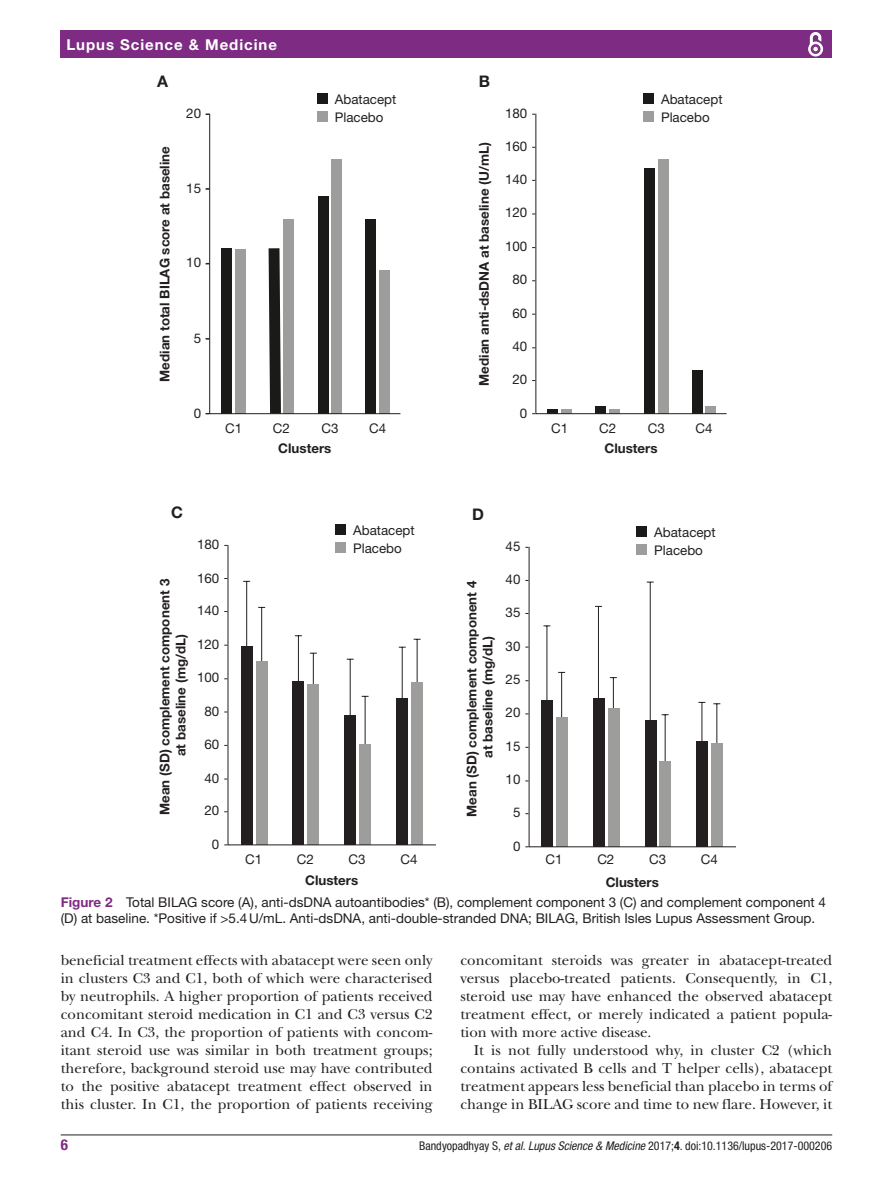
<style>
.page{position:relative;width:893px;height:1191px;background:#fff}
.page>*{position:absolute;margin:0;border:0;box-sizing:border-box;transform-origin:0 0}
.t1{font:700 16.05px "Helvetica Neue";color:#231f20}
.t2{font:15px/18px "New Baskerville";color:#231f20;text-align:justify}
.t3{font:700 15px "Helvetica Neue LT Std";letter-spacing:.065em;color:#fff}
.t4{font:700 condensed 15px "Helvetica Neue LT Std";color:#7d2b83}
.t5{font:13.5px/16.2px "Helvetica Neue LT Std";color:#231f20}
.t6{font:700 13.35px/16px "Helvetica Neue";color:#231f20;text-align:center}
.t7{font:13.35px/18.6px "Helvetica Neue";color:#231f20}
.t8{font:condensed 12px "Helvetica Neue LT Std";color:#231f20}
.s1{font-weight:700;color:#7d2b83}
.s2{font-style:italic}
.s3{font-weight:700}
</style>
<div class="page">
<hr style="left:61px;top:1134px;width:771px;height:1px;background:#231f20">
<div style="left:61px;top:31px;width:771px;height:27px;background:#7d2b83"></div>
<svg style="left:808px;top:32px;width:15px;height:25px"></svg>
<div style="left:812px;top:45px;width:7px;height:8px;border:1px solid #7d2b83;border-radius:50%"></div>
<svg style="left:209px;top:114px;width:192px;height:300px"></svg>
<div style="left:643px;top:93px;width:11px;height:10px;background:#1a1a18"></div>
<div style="left:643px;top:111px;width:11px;height:10px;background:#9d9d9c"></div>
<div style="left:317px;top:93px;width:11px;height:10px;background:#1a1a18"></div>
<div style="left:317px;top:111px;width:11px;height:10px;background:#9d9d9c"></div>
<svg style="left:535px;top:114px;width:192px;height:300px"></svg>
<div style="left:335px;top:524px;width:11px;height:10px;background:#1a1a18"></div>
<div style="left:335px;top:542px;width:11px;height:10px;background:#9d9d9c"></div>
<div style="left:636px;top:526px;width:11px;height:10px;background:#1a1a18"></div>
<div style="left:636px;top:544px;width:11px;height:10px;background:#9d9d9c"></div>
<svg style="left:227px;top:545px;width:209px;height:300px"></svg>
<svg style="left:528px;top:546px;width:208px;height:301px"></svg>
<p class="t3" style="left:66px;top:35px;width:212px">Lupus Science &amp; Medicine</p>
<p class="t1" style="left:157px;top:71px;width:12px">A</p>
<p class="t1" style="left:479px;top:71px;width:13px">B</p>
<p class="t6" style="left:157px;top:382px;width:237px;rotate:-90deg">Median total BILAG score at baseline</p>
<p class="t7" style="left:186px;top:104px;width:16px">20</p>
<p class="t7" style="left:186px;top:179px;width:16px">15</p>
<p class="t7" style="left:186px;top:253px;width:16px">10</p>
<p class="t7" style="left:194px;top:329px;width:9px">5</p>
<p class="t7" style="left:194px;top:403px;width:9px">0</p>
<p class="t7" style="left:335px;top:89px;width:63px">Abatacept<br>Placebo</p>
<p class="t7" style="left:225px;top:419px;width:19px">C1</p>
<p class="t7" style="left:273px;top:419px;width:19px">C2</p>
<p class="t7" style="left:322px;top:419px;width:19px">C3</p>
<p class="t7" style="left:369px;top:419px;width:19px">C4</p>
<p class="t6" style="left:278px;top:440px;width:55px">Clusters</p>
<p class="t6" style="left:476px;top:385px;width:245px;rotate:-90deg">Median anti-dsDNA at baseline (U/mL)</p>
<p class="t7" style="left:505px;top:104px;width:24px">180</p>
<p class="t7" style="left:505px;top:137px;width:24px">160</p>
<p class="t7" style="left:505px;top:170px;width:24px">140</p>
<p class="t7" style="left:505px;top:203px;width:24px">120</p>
<p class="t7" style="left:505px;top:237px;width:24px">100</p>
<p class="t7" style="left:512px;top:270px;width:16px">80</p>
<p class="t7" style="left:512px;top:303px;width:16px">60</p>
<p class="t7" style="left:512px;top:337px;width:16px">40</p>
<p class="t7" style="left:512px;top:370px;width:16px">20</p>
<p class="t7" style="left:520px;top:403px;width:9px">0</p>
<p class="t7" style="left:661px;top:89px;width:63px">Abatacept<br>Placebo</p>
<p class="t7" style="left:551px;top:419px;width:19px">C1</p>
<p class="t7" style="left:599px;top:419px;width:19px">C2</p>
<p class="t7" style="left:648px;top:419px;width:19px">C3</p>
<p class="t7" style="left:695px;top:419px;width:19px">C4</p>
<p class="t6" style="left:604px;top:440px;width:55px">Clusters</p>
<p class="t1" style="left:171px;top:502px;width:13px">C</p>
<p class="t6" style="left:157px;top:815px;width:237px;rotate:-90deg">Mean (SD) complement component 3 at baseline (mg/dL)</p>
<p class="t7" style="left:197px;top:535px;width:24px">180</p>
<p class="t7" style="left:197px;top:568px;width:24px">160</p>
<p class="t7" style="left:197px;top:601px;width:24px">140</p>
<p class="t7" style="left:197px;top:634px;width:24px">120</p>
<p class="t7" style="left:197px;top:668px;width:24px">100</p>
<p class="t7" style="left:205px;top:701px;width:16px">80</p>
<p class="t7" style="left:205px;top:734px;width:16px">60</p>
<p class="t7" style="left:205px;top:768px;width:16px">40</p>
<p class="t7" style="left:205px;top:801px;width:16px">20</p>
<p class="t7" style="left:212px;top:834px;width:9px">0</p>
<p class="t7" style="left:353px;top:520px;width:63px">Abatacept<br>Placebo</p>
<p class="t7" style="left:245px;top:850px;width:19px">C1</p>
<p class="t7" style="left:297px;top:850px;width:19px">C2</p>
<p class="t7" style="left:349px;top:850px;width:19px">C3</p>
<p class="t7" style="left:401px;top:850px;width:19px">C4</p>
<p class="t6" style="left:305px;top:871px;width:55px">Clusters</p>
<p class="t1" style="left:472px;top:504px;width:13px">D</p>
<p class="t6" style="left:463px;top:817px;width:237px;rotate:-90deg">Mean (SD) complement component 4 at baseline (mg/dL)</p>
<p class="t7" style="left:506px;top:537px;width:16px">45</p>
<p class="t7" style="left:506px;top:570px;width:16px">40</p>
<p class="t7" style="left:506px;top:603px;width:16px">35</p>
<p class="t7" style="left:506px;top:636px;width:16px">30</p>
<p class="t7" style="left:506px;top:670px;width:16px">25</p>
<p class="t7" style="left:506px;top:703px;width:16px">20</p>
<p class="t7" style="left:506px;top:736px;width:16px">15</p>
<p class="t7" style="left:506px;top:770px;width:16px">10</p>
<p class="t7" style="left:513px;top:803px;width:9px">5</p>
<p class="t7" style="left:513px;top:836px;width:9px">0</p>
<p class="t7" style="left:654px;top:522px;width:63px">Abatacept<br>Placebo</p>
<p class="t7" style="left:545px;top:850px;width:19px">C1</p>
<p class="t7" style="left:597px;top:850px;width:19px">C2</p>
<p class="t7" style="left:649px;top:850px;width:19px">C3</p>
<p class="t7" style="left:701px;top:850px;width:19px">C4</p>
<p class="t6" style="left:606px;top:873px;width:55px">Clusters</p>
<p class="t5" style="left:61px;top:894px;width:767px"><span class="s1">Figure 2</span> Total BILAG score (A), anti-dsDNA autoantibodies* (B), complement component 3 (C) and complement component 4 (D) at baseline. *Positive if &gt;5.4U/mL. Anti-dsDNA, anti-double-stranded DNA; BILAG, British Isles Lupus Assessment Group.</p>
<p class="t2" style="left:61px;top:951px;width:373px">beneficial treatment effects with abatacept were seen only in clusters C3 and C1, both of which were characterised by neutrophils. A higher proportion of patients received concomitant steroid medication in C1 and C3 versus C2 and C4. In C3, the proportion of patients with concom&shy;itant steroid use was similar in both treatment groups; therefore, background steroid use may have contributed to the positive abatacept treatment effect observed in this cluster. In C1, the proportion of patients receiving</p>
<p class="t2" style="left:460px;top:951px;width:373px">concomitant steroids was greater in abatacept-treated versus placebo-treated patients. Consequently, in C1, steroid use may have enhanced the observed abatacept treatment effect, or merely indicated a patient popula&shy;tion with more active disease.</p>
<p class="t2" style="left:460px;top:1041px;width:373px;text-indent:13px">It is not fully understood why, in cluster C2 (which contains activated B cells and T helper cells), abatacept treatment appears less beneficial than placebo in terms of change in BILAG score and time to new flare. However, it</p>
<p class="t4" style="left:61px;top:1135px;width:9px">6</p>
<p class="t8" style="left:419px;top:1138px;width:414px">Bandyopadhyay S, <span class="s2">et al</span>. <span class="s2">Lupus Science &amp; Medicine</span> 2017;<span class="s3">4</span>. doi:10.1136/lupus-2017-000206</p>
</div>
